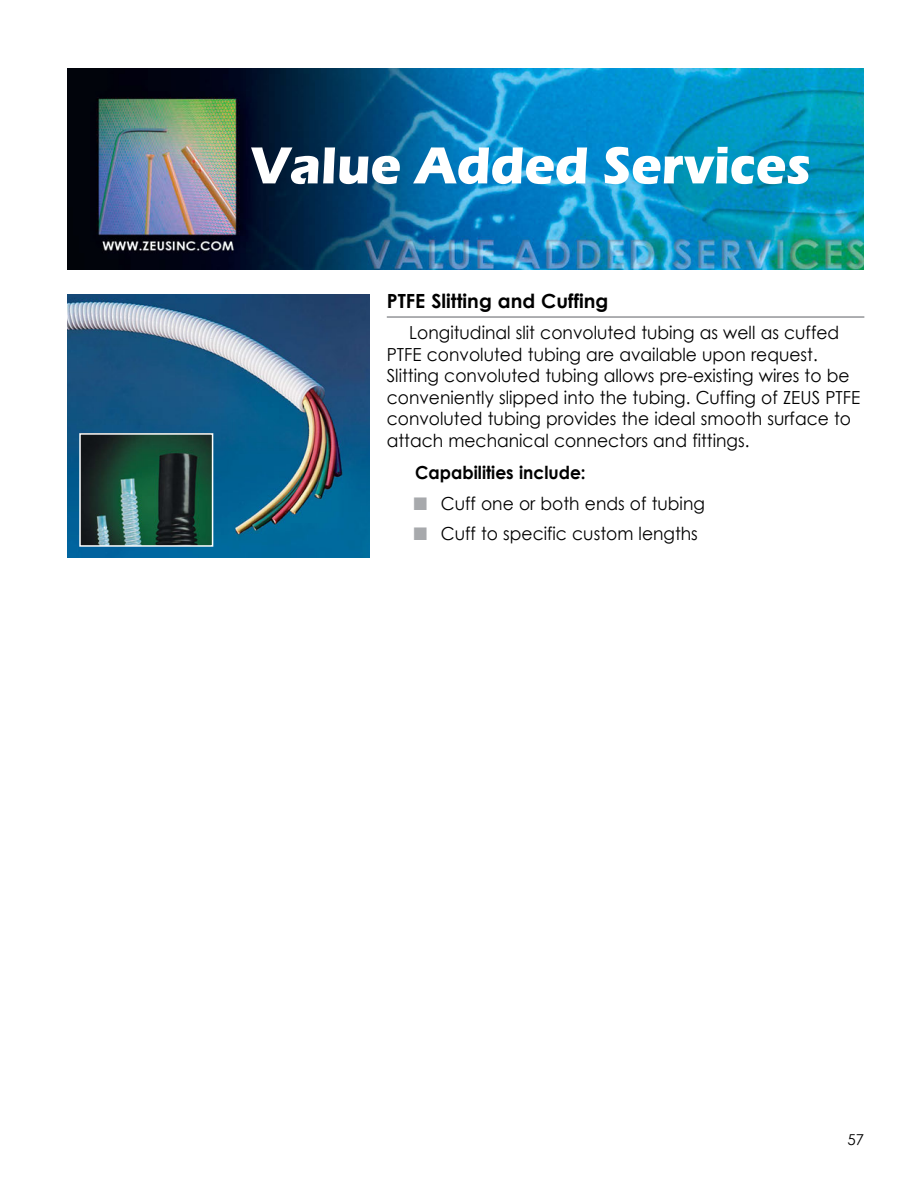
<style>
.page{position:relative;width:918px;height:1188px;background:#fff}
.page>*{position:absolute;margin:0;border:0;box-sizing:border-box;transform-origin:0 0}
.t1{font:700 54px "Eras ITC";color:#fff;scale:.95 1}
.t2{font:700 19.5px "Century Gothic";color:#000}
.t3{font:18px/21.6px "Century Gothic";color:#000;scale:.95 1}
.t4{font:15px "Century Gothic";color:#000}
.s1{font-weight:700}
.s2{font-family:"Monotype Sorts";font-size:17.4px;color:#a7a9ac}
</style>
<div class="page">
<div style="left:68px;top:68px;width:796px;height:207px;background:linear-gradient(to right,#fff,#fff)"></div>
<img style="left:68px;top:68px;width:796px;height:201px">
<hr style="left:387px;top:316px;width:477px;height:2px;background:#939598">
<img style="left:68px;top:294px;width:301px;height:263px">
<img style="left:82px;top:436px;width:128px;height:108px">
<div style="left:79px;top:433px;width:134px;height:114px;border:2px solid #fff"></div>
<h1 class="t1" style="left:251px;top:134px;width:591px">Value Added Services</h1>
<p class="t2" style="left:387px;top:287px;width:223px">PTFE Slitting and Cuffing</p>
<p class="t3" style="left:387px;top:321px;width:500px;text-indent:23px">Longitudinal slit convoluted tubing as well as cuffed PTFE convoluted tubing are available upon request.<br>Slitting convoluted tubing allows pre-existing wires to be conveniently slipped into the tubing. Cuffing of ZEUS PTFE convoluted tubing provides the ideal smooth surface to attach mechanical connectors and fittings.</p>
<p class="t3" style="left:414px;top:457px;width:308px;line-height:30.6px"><span class="s1">Capabilities include:<br></span><span class="s2">n</span> Cuff one or both ends of tubing <span class="s2">n</span> Cuff to specific custom lengths</p>
<p class="t4" style="left:847px;top:1129px;width:18px">57</p>
</div>
